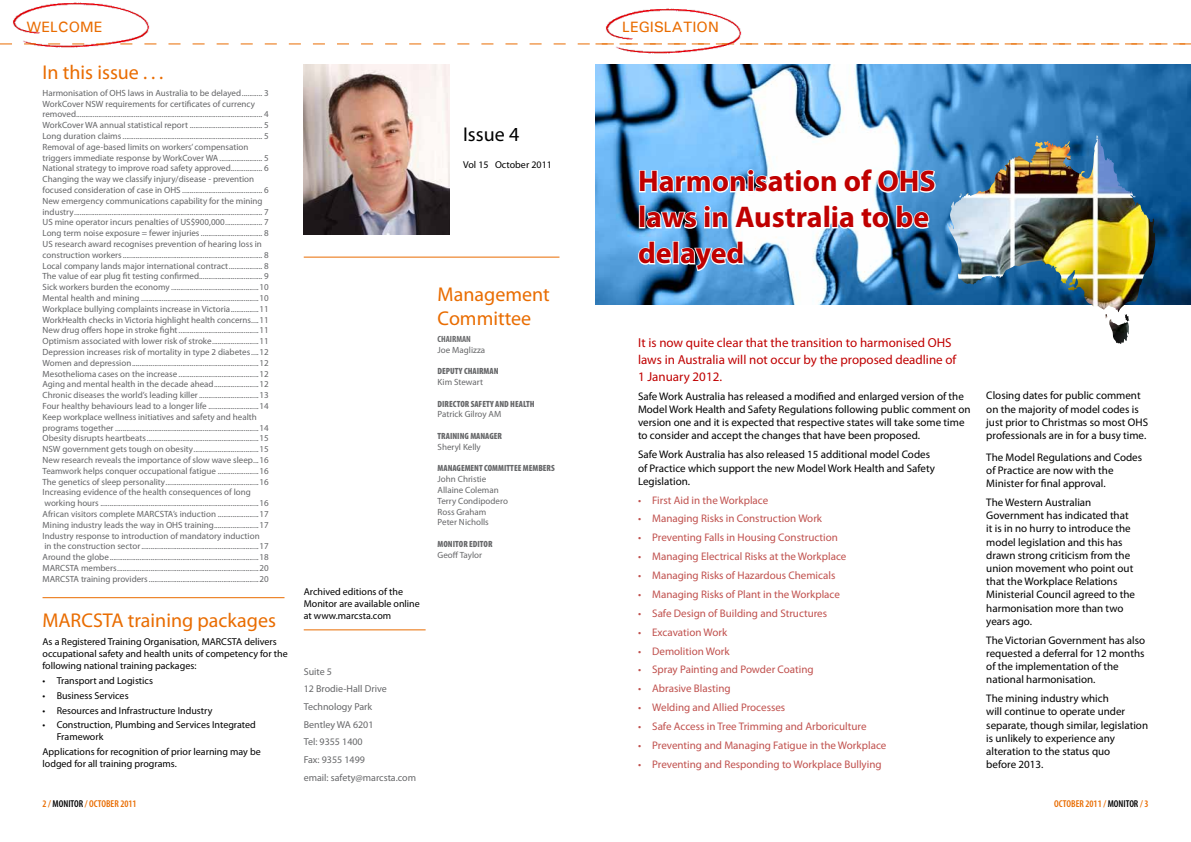
<style>
.page{position:relative;width:1191px;height:842px;background:#fff}
.page>*{position:absolute;margin:0;border:0;box-sizing:border-box;transform-origin:0 0}
.t1{font:700 30px/36px "Myriad Pro";color:#c00000}
.t2{font:20px/24px "Myriad Pro";color:#e96c00}
.t3{font:20px "Myriad Pro";color:#000}
.t4{font:15px "Utah";color:#e96c00}
.t5{font:13px/17px "Myriad Pro";color:#c00000}
.t6{font:11px/13.2px "Myriad Pro";color:#000}
.t7{font:11px "Myriad Pro";color:#c0504d}
.t8{font:10px/12px "Myriad Pro";color:#000}
.t9{font:10px/17.7px "Myriad Pro";color:#666769}
.t10{font:600 condensed 10px "Myriad Pro";color:#e96c00}
.t11{font:9px/10.8px "Myriad Pro";color:#646567}
.t12{font:9px/10.8px "Myriad Pro";color:#666769}
.t13{font:900 condensed 9px "Myriad Pro";color:#666769}
.t14{font:700 condensed 9px "Myriad Pro";color:#666769}
.s1{color:#000}
</style>
<div class="page">
<hr style="left:304px;top:629px;width:121px;height:1px;background:#e96c00">
<img style="left:13px;top:2px;width:137px;height:46px">
<hr style="left:304px;top:257px;width:255px;height:1px;background:#e96c00">
<hr style="left:43px;top:597px;width:241px;height:1px;background:#e96c00">
<img style="left:304px;top:64px;width:145px;height:170px">
<img style="left:605px;top:8px;width:138px;height:46px">
<svg style="left:0;top:43px;width:1191px;height:1px"></svg>
<img style="left:595px;top:64px;width:596px;height:241px">
<img style="left:949px;top:136px;width:150px;height:93px">
<svg style="left:638px;top:168px;width:298px;height:26px"></svg>
<div style="left:639px;top:205px;width:6px;height:23px;border:2px solid #fff"></div>
<svg style="left:645px;top:204px;width:178px;height:26px"></svg>
<svg style="left:830px;top:204px;width:100px;height:26px"></svg>
<svg style="left:637px;top:240px;width:36px;height:26px"></svg>
<div style="left:672px;top:241px;width:7px;height:23px;border:2px solid #fff"></div>
<svg style="left:679px;top:240px;width:66px;height:32px"></svg>
<h3 class="t4" style="left:27px;top:18px;width:77px">WELCOME</h3>
<h3 class="t4" style="left:622px;top:18px;width:98px">LEGISLATION</h3>
<h2 class="t2" style="left:43px;top:60px;width:122px">In this issue . . .</h2>
<p class="t11" style="left:43px;top:87px;width:228px">Harmonisation of OHS laws in Australia to be delayed........... 3<br>WorkCover NSW requirements for certificates of currency removed.................................................................................................... 4<br>WorkCover WA annual statistical report ....................................... 5<br>Long duration claims........................................................................... 5<br>Removal of age-based limits on workers’ compensation triggers immediate response by WorkCover WA....................... 5<br>National strategy to improve road safety approved................. 6<br>Changing the way we classify injury/disease - prevention focused consideration of case in OHS ........................................... 6<br>New emergency communications capability for the mining industry..................................................................................................... 7<br>US mine operator incurs penalties of US$900,000.................... 7<br>Long term noise exposure = fewer injuries ................................. 8<br>US research award recognises prevention of hearing loss in construction workers........................................................................... 8<br>Local company lands major international contract.................. 8<br>The value of ear plug fit testing confirmed.................................. 9<br>Sick workers burden the economy ...............................................10<br>Mental health and mining ...............................................................10<br>Workplace bullying complaints increase in Victoria...............11<br>WorkHealth checks in Victoria highlight health concerns....11<br>New drug offers hope in stroke fight...........................................11<br>Optimism associated with lower risk of stroke.........................11<br>Depression increases risk of mortality in type 2 diabetes....12<br>Women and depression....................................................................12<br>Mesothelioma cases on the increase ...........................................12<br>Aging and mental health in the decade ahead........................12<br>Chronic diseases the world’s leading killer................................13<br>Four healthy behaviours lead to a longer life ...........................14<br>Keep workplace wellness initiatives and safety and health programs together .............................................................................14<br>Obesity disrupts heartbeats............................................................15<br>NSW government gets tough on obesity...................................15<br>New research reveals the importance of slow wave sleep...16<br>Teamwork helps conquer occupational fatigue ......................16<br>The genetics of sleep personality..................................................16<br>Increasing evidence of the health consequences of long working hours .....................................................................................16<br>African visitors complete MARCSTA’s induction ......................17<br>Mining industry leads the way in OHS training........................17<br>Industry response to introduction of mandatory induction in the construction sector...............................................................17<br>Around the globe................................................................................18<br>MARCSTA members............................................................................20<br>MARCSTA training providers...........................................................20</p>
<h2 class="t2" style="left:43px;top:608px;width:235px">MARCSTA training packages</h2>
<p class="t8" style="left:43px;top:635px;width:247px">As a Registered Training Organisation, MARCSTA delivers occupational safety and health units of competency for the following national training packages:</p>
<p class="t8" style="left:43px;top:674px;width:112px">• Transport and Logistics</p>
<p class="t8" style="left:43px;top:689px;width:88px">• Business Services</p>
<p class="t8" style="left:43px;top:704px;width:171px">• Resources and Infrastructure Industry</p>
<p class="t8" style="left:57px;top:719px;width:201px;text-indent:-14px">• Construction, Plumbing and Services Integrated<br>Framework</p>
<p class="t8" style="left:43px;top:746px;width:220px">Applications for recognition of prior learning may be lodged for all training programs.</p>
<p class="t8" style="left:304px;top:586px;width:118px">Archived editions of the<br>Monitor are available online at www.marcsta.com</p>
<p class="t9" style="left:304px;top:662px;width:114px">Suite 5<br>12 Brodie-Hall Drive<br>Technology Park<br>Bentley WA 6201<br>Tel: 9355 1400<br>Fax: 9355 1499<br>email: safety@marcsta.com</p>
<h2 class="t3" style="left:463px;top:122px;width:58px">Issue 4</h2>
<p class="t8" style="left:463px;top:158px;width:90px">Vol 15 October 2011</p>
<h2 class="t2" style="left:437px;top:282px;width:114px">Management<br>Committee</h2>
<p class="t14" style="left:437px;top:333px;width:35px">CHAIRMAN</p>
<p class="t12" style="left:437px;top:344px;width:49px">Joe Maglizza</p>
<p class="t13" style="left:437px;top:366px;width:62px">DEPUTY CHAIRMAN</p>
<p class="t12" style="left:437px;top:376px;width:47px">Kim Stewart</p>
<p class="t13" style="left:437px;top:399px;width:99px">DIRECTOR SAFETY AND HEALTH</p>
<p class="t12" style="left:437px;top:409px;width:65px">Patrick Gilroy AM</p>
<p class="t13" style="left:437px;top:431px;width:66px">TRAINING MANAGER</p>
<p class="t12" style="left:437px;top:441px;width:45px">Sheryl Kelly</p>
<p class="t13" style="left:437px;top:463px;width:119px">MANAGEMENT COMMITTEE MEMBERS</p>
<p class="t12" style="left:437px;top:474px;width:72px">John Christie<br>Allaine Coleman<br>Terry Condipodero<br>Ross Graham<br>Peter Nicholls</p>
<p class="t13" style="left:437px;top:539px;width:56px">MONITOR EDITOR</p>
<p class="t12" style="left:437px;top:549px;width:46px">Geoff Taylor</p>
<h1 class="t1" style="left:638px;top:162px;width:299px">Harmonisation of OHS laws in Australia to be delayed</h1>
<h3 class="t5" style="left:638px;top:334px;width:320px">It is now quite clear that the transition to harmonised OHS laws in Australia will not occur by the proposed deadline of<br>1 January 2012.</h3>
<p class="t6" style="left:638px;top:389px;width:334px">Safe Work Australia has released a modified and enlarged version of the Model Work Health and Safety Regulations following public comment on version one and it is expected that respective states will take some time to consider and accept the changes that have been proposed.</p>
<p class="t6" style="left:638px;top:448px;width:298px">Safe Work Australia has also released 15 additional model Codes of Practice which support the new Model Work Health and Safety<br>Legislation.</p>
<p class="t7" style="left:638px;top:493px;width:132px">• First Aid in the Workplace</p>
<p class="t7" style="left:638px;top:512px;width:186px">• Managing Risks in Construction Work</p>
<p class="t7" style="left:638px;top:531px;width:201px">• Preventing Falls in Housing Construction</p>
<p class="t7" style="left:638px;top:550px;width:210px">• Managing Electrical Risks at the Workplace</p>
<p class="t7" style="left:638px;top:569px;width:199px">• Managing Risks of Hazardous Chemicals</p>
<p class="t7" style="left:638px;top:587px;width:203px">• Managing Risks of Plant in the Workplace</p>
<p class="t7" style="left:638px;top:606px;width:191px">• Safe Design of Building and Structures</p>
<p class="t7" style="left:638px;top:625px;width:91px">• Excavation Work</p>
<p class="t7" style="left:638px;top:644px;width:93px">• Demolition Work</p>
<p class="t7" style="left:638px;top:663px;width:177px">• Spray Painting and Powder Coating</p>
<p class="t7" style="left:638px;top:682px;width:94px">• Abrasive Blasting</p>
<p class="t7" style="left:638px;top:701px;width:149px">• Welding and Allied Processes</p>
<p class="t7" style="left:638px;top:719px;width:230px">• Safe Access in Tree Trimming and Arboriculture</p>
<p class="t7" style="left:638px;top:738px;width:250px">• Preventing and Managing Fatigue in the Workplace</p>
<p class="t7" style="left:638px;top:757px;width:245px">• Preventing and Responding to Workplace Bullying</p>
<p class="t6" style="left:986px;top:389px;width:163px">Closing dates for public comment on the majority of model codes is just prior to Christmas so most OHS professionals are in for a busy time.</p>
<p class="t6" style="left:986px;top:450px;width:157px">The Model Regulations and Codes of Practice are now with the<br>Minister for final approval.</p>
<p class="t6" style="left:986px;top:495px;width:150px">The Western Australian<br>Government has indicated that it is in no hurry to introduce the model legislation and this has drawn strong criticism from the union movement who point out that the Workplace Relations<br>Ministerial Council agreed to the harmonisation more than two years ago.</p>
<p class="t6" style="left:986px;top:633px;width:160px">The Victorian Government has also requested a deferral for 12 months of the implementation of the national harmonisation.</p>
<p class="t6" style="left:986px;top:692px;width:163px">The mining industry which<br>will continue to operate under separate, though similar, legislation is unlikely to experience any alteration to the status quo<br>before 2013.</p>
<p class="t10" style="left:43px;top:798px;width:96px">2 / <span class="s1">MONITOR</span> / OCTOBER 2011</p>
<p class="t10" style="left:1054px;top:798px;width:96px">OCTOBER 2011 / <span class="s1">MONITOR</span> / 3</p>
</div>
